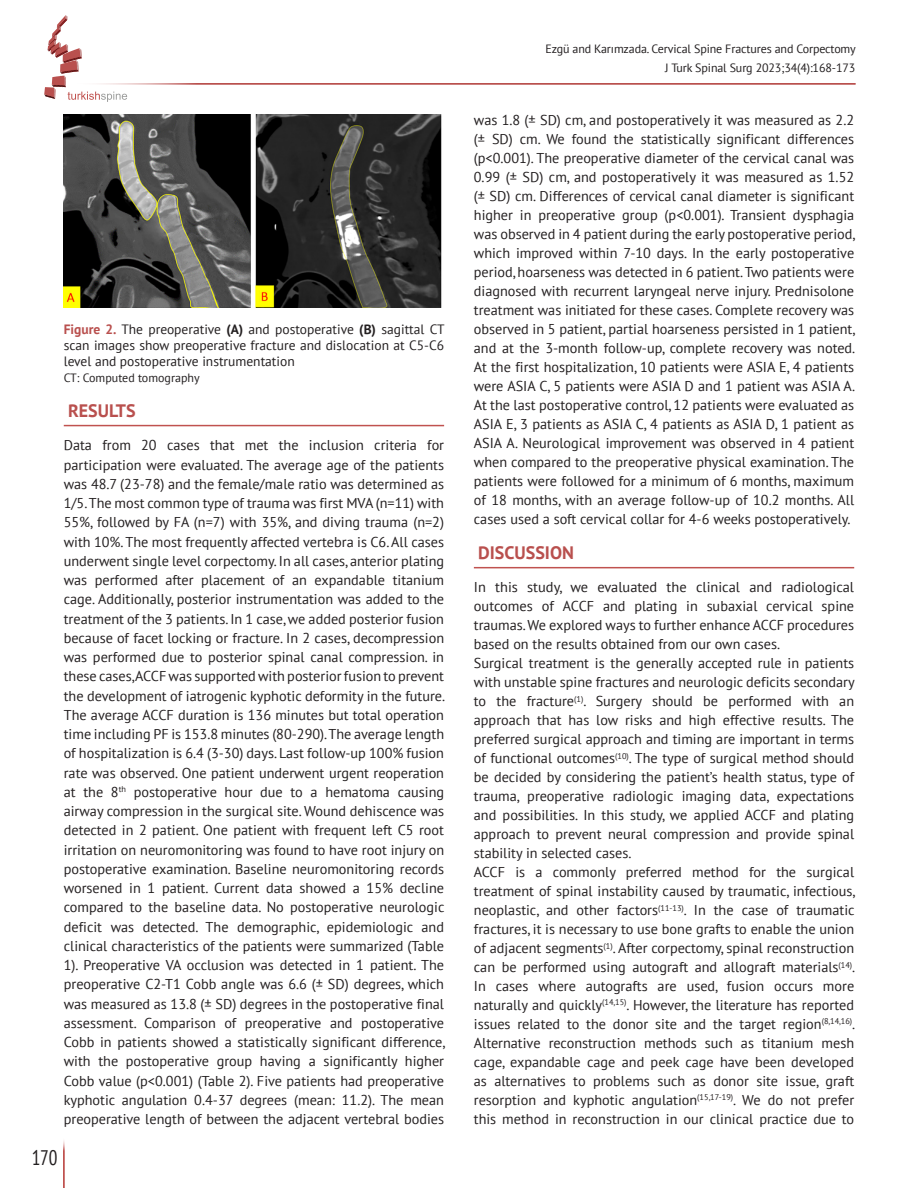
<style>
.page{position:relative;width:918px;height:1188px;background:#fff}
.page>*{position:absolute;margin:0;border:0;box-sizing:border-box;transform-origin:0 0}
.t1{font:condensed 21px "PT Sans";color:#231f20;scale:.92 1}
.ANA_BASLIK{font:700 18px "PT Sans";color:#b9504e}
.YAZI{font:14.25px/19px "PT Sans";color:#231f20;text-align:justify}
.RESİM_ALTI{font:13.5px/16.2px "PT Sans";color:#231f20;text-align:justify}
.RESİM_ALTI-2{font:12px/19.8px "PT Sans";letter-spacing:-.01em;color:#231f20;text-align:right}
.s1{font-weight:700;color:#b9504e}
.s2{font-weight:700}
</style>
<div class="page">
<div style="left:69px;top:83px;width:786px;height:2px;background:#b9504e;border:1px solid #b9504e"></div>
<svg style="left:44px;top:15px;width:83px;height:87px"></svg>
<hr style="left:63px;top:1138px;width:1px;height:50px;background:#c0524f">
<hr style="left:64px;top:425px;width:380px;height:1px;background:#c0524f">
<hr style="left:474px;top:567px;width:380px;height:1px;background:#c0524f">
<img style="left:64px;top:115px;width:378px;height:193px">
<p class="RESİM_ALTI" style="left:64px;top:321px;width:382px"><span class="s1">Figure 2.</span> The preoperative <span class="s2">(A)</span> and postoperative <span class="s2">(B)</span> sagittal CT scan images show preoperative fracture and dislocation at C5-C6 level and postoperative instrumentation</p>
<p class="RESİM_ALTI-2" style="left:64px;top:368px;width:137px">CT: Computed tomography</p>
<p class="ANA_BASLIK" style="left:68px;top:398px;width:69px">RESULTS</p>
<p class="YAZI" style="left:64px;top:436px;width:383px">Data from 20 cases that met the inclusion criteria for participation were evaluated. The average age of the patients was 48.7 (23-78) and the female/male ratio was determined as 1/5. The most common type of trauma was first MVA (n=11) with 55%, followed by FA (n=7) with 35%, and diving trauma (n=2) with 10%. The most frequently affected vertebra is C6. All cases underwent single level corpectomy. In all cases, anterior plating was performed after placement of an expandable titanium cage. Additionally, posterior instrumentation was added to the treatment of the 3 patients. In 1 case, we added posterior fusion because of facet locking or fracture. In 2 cases, decompression was performed due to posterior spinal canal compression. in these cases,ACCF was supported with posterior fusion to prevent the development of iatrogenic kyphotic deformity in the future.<br>The average ACCF duration is 136 minutes but total operation time including PF is 153.8 minutes (80-290). The average length of hospitalization is 6.4 (3-30) days. Last follow-up 100% fusion rate was observed. One patient underwent urgent reoperation at the 8<sup>th</sup> postoperative hour due to a hematoma causing airway compression in the surgical site. Wound dehiscence was detected in 2 patient. One patient with frequent left C5 root irritation on neuromonitoring was found to have root injury on postoperative examination. Baseline neuromonitoring records worsened in 1 patient. Current data showed a 15% decline compared to the baseline data. No postoperative neurologic deficit was detected. The demographic, epidemiologic and clinical characteristics of the patients were summarized (Table 1). Preoperative VA occlusion was detected in 1 patient. The preoperative C2-T1 Cobb angle was 6.6 (± SD) degrees, which was measured as 13.8 (± SD) degrees in the postoperative final assessment. Comparison of preoperative and postoperative Cobb in patients showed a statistically significant difference, with the postoperative group having a significantly higher Cobb value (p&lt;0.001) (Table 2). Five patients had preoperative kyphotic angulation 0.4-37 degrees (mean: 11.2). The mean preoperative length of between the adjacent vertebral bodies</p>
<h1 class="t1" style="left:32px;top:1144px;width:29px">170</h1>
<p class="RESİM_ALTI-2" style="left:545px;top:38px;width:312px">Ezgü and Karımzada. Cervical Spine Fractures and Corpectomy<br>J Turk Spinal Surg 2023;34(4):168-173</p>
<p class="YAZI" style="left:474px;top:111px;width:383px">was 1.8 (± SD) cm, and postoperatively it was measured as 2.2 (± SD) cm. We found the statistically significant differences (p&lt;0.001). The preoperative diameter of the cervical canal was 0.99 (± SD) cm, and postoperatively it was measured as 1.52 (± SD) cm. Differences of cervical canal diameter is significant higher in preoperative group (p&lt;0.001). Transient dysphagia was observed in 4 patient during the early postoperative period, which improved within 7-10 days. In the early postoperative period, hoarseness was detected in 6 patient. Two patients were diagnosed with recurrent laryngeal nerve injury. Prednisolone treatment was initiated for these cases. Complete recovery was observed in 5 patient, partial hoarseness persisted in 1 patient, and at the 3-month follow-up, complete recovery was noted.<br>At the first hospitalization, 10 patients were ASIA E, 4 patients were ASIA C, 5 patients were ASIA D and 1 patient was ASIA A.<br>At the last postoperative control, 12 patients were evaluated as ASIA E, 3 patients as ASIA C, 4 patients as ASIA D, 1 patient as ASIA A. Neurological improvement was observed in 4 patient when compared to the preoperative physical examination. The patients were followed for a minimum of 6 months, maximum of 18 months, with an average follow-up of 10.2 months. All cases used a soft cervical collar for 4-6 weeks postoperatively.</p>
<p class="ANA_BASLIK" style="left:478px;top:540px;width:97px">DISCUSSION</p>
<p class="YAZI" style="left:474px;top:577px;width:382px">In this study, we evaluated the clinical and radiological outcomes of ACCF and plating in subaxial cervical spine traumas. We explored ways to further enhance ACCF procedures based on the results obtained from our own cases.</p>
<p class="YAZI" style="left:474px;top:653px;width:382px">Surgical treatment is the generally accepted rule in patients with unstable spine fractures and neurologic deficits secondary to the fracture<sup>(1)</sup>. Surgery should be performed with an approach that has low risks and high effective results. The preferred surgical approach and timing are important in terms of functional outcomes<sup>(10)</sup>. The type of surgical method should be decided by considering the patient’s health status, type of trauma, preoperative radiologic imaging data, expectations and possibilities. In this study, we applied ACCF and plating approach to prevent neural compression and provide spinal stability in selected cases.</p>
<p class="YAZI" style="left:474px;top:862px;width:383px">ACCF is a commonly preferred method for the surgical treatment of spinal instability caused by traumatic, infectious, neoplastic, and other factors<sup>(11-13)</sup>. In the case of traumatic fractures, it is necessary to use bone grafts to enable the union of adjacent segments<sup>(1)</sup>. After corpectomy, spinal reconstruction can be performed using autograft and allograft materials<sup>(14)</sup>.<br>In cases where autografts are used, fusion occurs more naturally and quickly<sup>(14,15)</sup>. However, the literature has reported issues related to the donor site and the target region<sup>(8,14,16)</sup>.<br>Alternative reconstruction methods such as titanium mesh cage, expandable cage and peek cage have been developed as alternatives to problems such as donor site issue, graft resorption and kyphotic angulation<sup>(15,17-19)</sup>. We do not prefer this method in reconstruction in our clinical practice due to</p>
</div>
